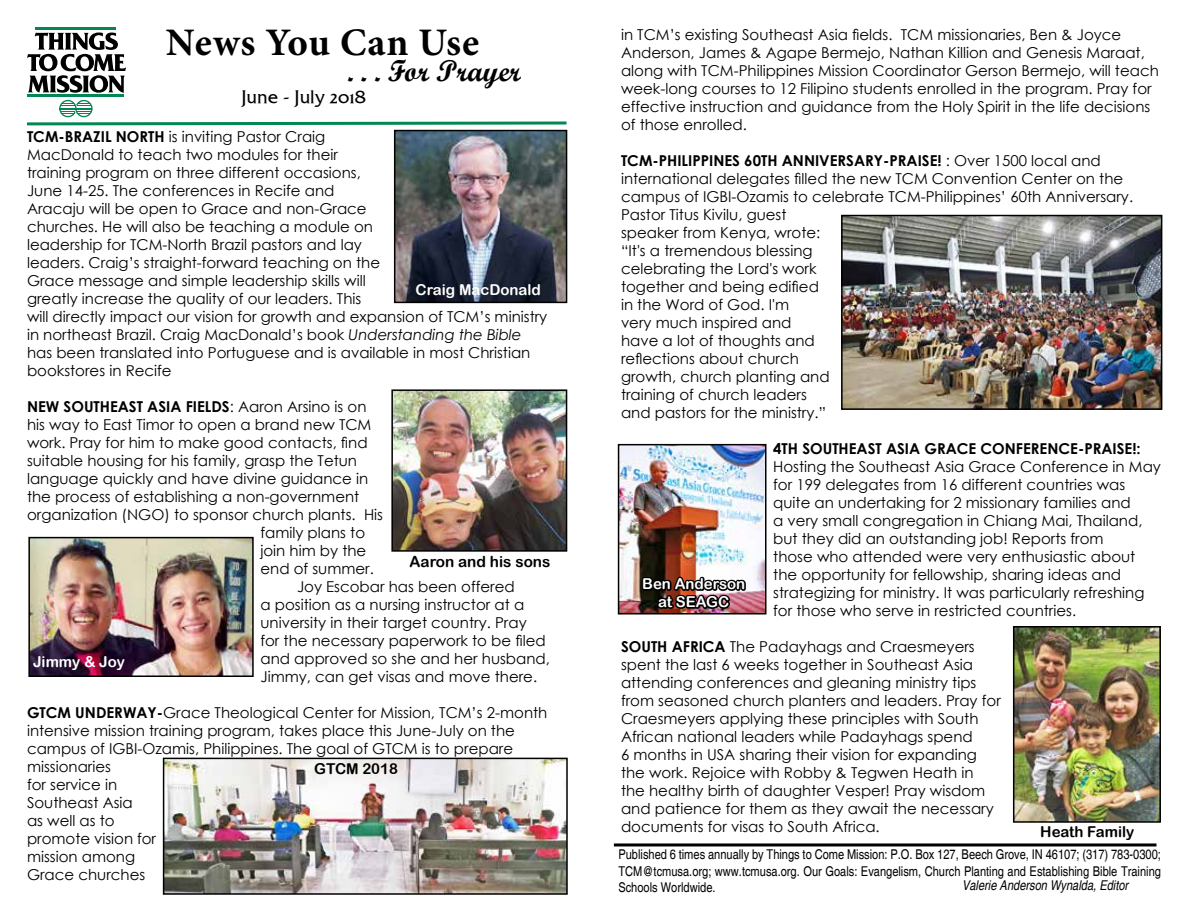
<style>
.page{position:relative;width:1188px;height:918px;background:#fff}
.page>*{position:absolute;margin:0;border:0;box-sizing:border-box;transform-origin:0 0}
.t1{font:700 39px "Minion Pro";letter-spacing:.015em;color:#000}
.t2{font:30px "Script MT Bold";color:#000}
.t3{font:18px "Friz Quadrata OSTT";color:#000}
.t4{font:15.3px "Arial Rounded MT Bold";color:#000}
.t5{font:15px/18px "Century Gothic";color:#000}
.t6{font:700 15px "Century Gothic";color:#000}
.t7{font:15px/18px "Arial Rounded MT Bold";color:#fff;text-align:center}
.t8{font:15px "Arial Rounded MT Bold";color:#000}
.t9{font:condensed 13.5px/16.2px "Helvetica";color:#000;text-align:justify}
.t10{font:italic condensed 13.5px "Helvetica";color:#000}
.s1{font-weight:700}
.s2{font-style:italic}
.s3{font-weight:400}
</style>
<div class="page">
<svg style="left:27px;top:33px;width:99px;height:60px"></svg>
<hr style="left:28px;top:95px;width:96px;height:2px;background:#008752">
<hr style="left:36px;top:27px;width:80px;height:3px;background:#008752">
<svg style="left:27px;top:100px;width:540px;height:26px"></svg>
<hr style="left:614px;top:843px;width:542px;height:3px;background:#000">
<img style="left:397px;top:133px;width:167px;height:167px">
<div style="left:394px;top:130px;width:173px;height:173px;border:2px solid #000"></div>
<img style="left:394px;top:392px;width:170px;height:157px">
<div style="left:391px;top:389px;width:176px;height:163px;border:2px solid #000"></div>
<img style="left:31px;top:540px;width:220px;height:134px">
<div style="left:28px;top:537px;width:226px;height:140px;border:2px solid #000"></div>
<img style="left:166px;top:761px;width:399px;height:131px">
<div style="left:163px;top:758px;width:405px;height:137px;border:2px solid #000"></div>
<img style="left:844px;top:218px;width:315px;height:189px">
<div style="left:841px;top:215px;width:321px;height:195px;border:2px solid #000"></div>
<img style="left:621px;top:447px;width:143px;height:165px">
<div style="left:618px;top:444px;width:149px;height:171px;border:2px solid #000"></div>
<img style="left:1016px;top:629px;width:142px;height:191px">
<div style="left:1013px;top:626px;width:148px;height:197px;border:2px solid #000"></div>
<img style="left:639px;top:574px;width:110px;height:41px">
<h1 class="t1" style="left:166px;top:15px;width:315px">News You Can Use</h1>
<p class="t3" style="left:242px;top:85px;width:126px">June - July 2018</p>
<h2 class="t2" style="left:347px;top:53px;width:175px">. . . For Prayer</h2>
<p class="t5" style="left:27px;top:127px;width:522px"><span class="s1">TCM-BRAZIL NORTH</span> is inviting Pastor Craig<br>MacDonald to teach two modules for their<br>training program on three different occasions,<br>June 14-25. The conferences in Recife and<br>Aracaju will be open to Grace and non-Grace<br>churches. He will also be teaching a module on<br>leadership for TCM-North Brazil pastors and lay<br>leaders. Craig’s straight-forward teaching on the<br>Grace message and simple leadership skills will<br>greatly increase the quality of our leaders. This<br>will directly impact our vision for growth and expansion of TCM’s ministry in northeast Brazil. Craig MacDonald’s book <span class="s2">Understanding the Bible </span>has been translated into Portuguese and is available in most Christian bookstores in Recife</p>
<p class="t6" style="left:27px;top:395px;width:341px">NEW SOUTHEAST ASIA FIELDS<span class="s3">: Aaron Arsino is on</span></p>
<p class="t5" style="left:27px;top:415px;width:346px">his way to East Timor to open a brand new TCM</p>
<p class="t5" style="left:27px;top:433px;width:342px">work. Pray for him to make good contacts, find</p>
<p class="t5" style="left:27px;top:451px;width:332px">suitable housing for his family, grasp the Tetun</p>
<p class="t5" style="left:27px;top:469px;width:343px">language quickly and have divine guidance in</p>
<p class="t5" style="left:27px;top:487px;width:334px">the process of establishing a non-government</p>
<p class="t5" style="left:27px;top:505px;width:358px">organization (NGO) to sponsor church plants. His</p>
<p class="t5" style="left:260px;top:523px;width:106px">family plans to</p>
<p class="t5" style="left:260px;top:541px;width:107px">join him by the</p>
<p class="t5" style="left:260px;top:559px;width:115px">end of summer.</p>
<p class="t5" style="left:297px;top:577px;width:219px">Joy Escobar has been offered</p>
<p class="t5" style="left:260px;top:595px;width:265px">a position as a nursing instructor at a</p>
<p class="t5" style="left:260px;top:613px;width:268px">university in their target country. Pray</p>
<p class="t5" style="left:260px;top:631px;width:287px">for the necessary paperwork to be filed</p>
<p class="t5" style="left:260px;top:649px;width:291px">and approved so she and her husband,</p>
<p class="t5" style="left:260px;top:667px;width:278px">Jimmy, can get visas and move there.</p>
<p class="t5" style="left:27px;top:703px;width:522px"><span class="s1">GTCM UNDERWAY-</span>Grace Theological Center for Mission, TCM’s 2-month intensive mission training program, takes place this June-July on the campus of IGBI-Ozamis, Philippines. The goal of GTCM is to prepare missionaries<br>for service in<br>Southeast Asia<br>as well as to<br>promote vision for<br>mission among<br>Grace churches</p>
<p class="t7" style="left:416px;top:281px;width:127px">Craig MacDonald</p>
<p class="t4" style="left:410px;top:553px;width:142px">Aaron and his sons</p>
<p class="t7" style="left:33px;top:653px;width:93px">Jimmy &amp; Joy</p>
<p class="t8" style="left:314px;top:760px;width:85px">GTCM 2018</p>
<p class="t5" style="left:621px;top:25px;width:539px">in TCM’s existing Southeast Asia fields. TCM missionaries, Ben &amp; Joyce Anderson, James &amp; Agape Bermejo, Nathan Killion and Genesis Maraat, along with TCM-Philippines Mission Coordinator Gerson Bermejo, will teach week-long courses to 12 Filipino students enrolled in the program. Pray for effective instruction and guidance from the Holy Spirit in the life decisions of those enrolled.</p>
<p class="t5" style="left:621px;top:151px;width:514px"><span class="s1">TCM-PHILIPPINES 60TH ANNIVERSARY-PRAISE!</span> : Over 1500 local and international delegates filled the new TCM Convention Center on the campus of IGBI-Ozamis to celebrate TCM-Philippines’ 60th Anniversary.<br>Pastor Titus Kivilu, guest<br>speaker from Kenya, wrote:<br>“It's a tremendous blessing<br>celebrating the Lord's work<br>together and being edified<br>in the Word of God. I'm<br>very much inspired and<br>have a lot of thoughts and<br>reflections about church<br>growth, church planting and<br>training of church leaders<br>and pastors for the ministry.”</p>
<p class="t6" style="left:773px;top:437px;width:369px">4TH SOUTHEAST ASIA GRACE CONFERENCE-PRAISE!:</p>
<p class="t5" style="left:773px;top:457px;width:389px">Hosting the Southeast Asia Grace Conference in May for 199 delegates from 16 different countries was quite an undertaking for 2 missionary families and<br>a very small congregation in Chiang Mai, Thailand, but they did an outstanding job! Reports from<br>those who attended were very enthusiastic about the opportunity for fellowship, sharing ideas and strategizing for ministry. It was particularly refreshing for those who serve in restricted countries.</p>
<p class="t5" style="left:621px;top:637px;width:381px"><span class="s1">SOUTH AFRICA</span> The Padayhags and Craesmeyers spent the last 6 weeks together in Southeast Asia attending conferences and gleaning ministry tips from seasoned church planters and leaders. Pray for Craesmeyers applying these principles with South African national leaders while Padayhags spend<br>6 months in USA sharing their vision for expanding the work. Rejoice with Robby &amp; Tegwen Heath in the healthy birth of daughter Vesper! Pray wisdom and patience for them as they await the necessary documents for visas to South Africa.</p>
<p class="t7" style="left:642px;top:575px;width:105px">Ben Anderson at SEAGC</p>
<p class="t8" style="left:1040px;top:823px;width:96px">Heath Family</p>
<p class="t9" style="left:618px;top:847px;width:544px">Published 6 times annually by Things to Come Mission: P.O. Box 127, Beech Grove, IN 46107; (317) 783‑0300; TCM@tcmusa.org; www.tcmusa.org. Our Goals: Evangelism, Church Planting and Establishing Bible Training Schools Worldwide.</p>
<p class="t10" style="left:962px;top:878px;width:168px">Valerie Anderson Wynalda, Editor</p>
</div>
